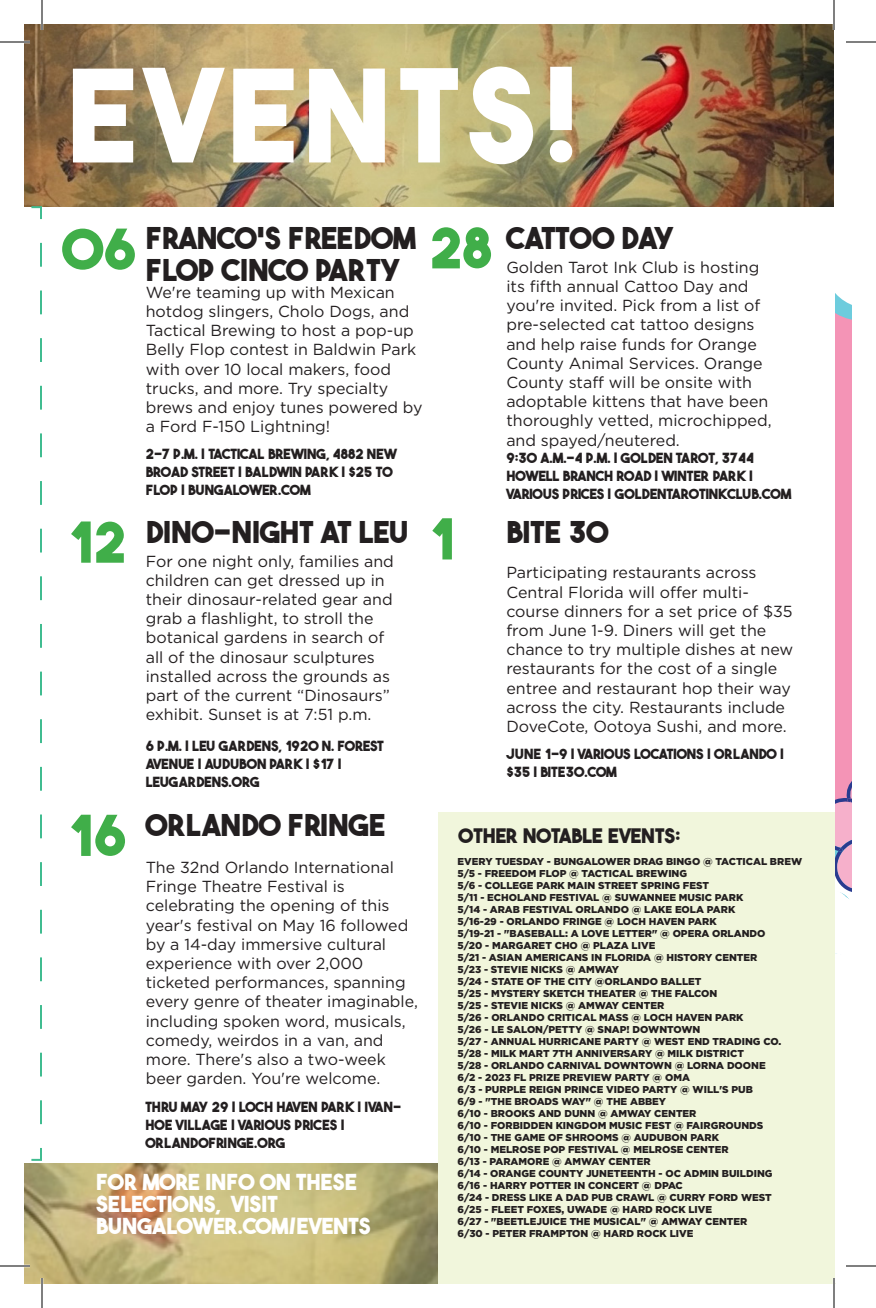
<style>
.page{position:relative;width:876px;height:1308px;background:#fff}
.page>*{position:absolute;margin:0;border:0;box-sizing:border-box;transform-origin:0 0}
.t1{font:700 128px "The Bold Font";letter-spacing:.06em;color:#fff}
.t2{font:700 56px "The Bold Font";color:#40ae49}
.t3{font:700 30px "The Bold Font";color:#231f20}
.t4{font:700 22px "The Bold Font";color:#fff}
.t5{font:700 20px "The Bold Font";color:#231f20}
.body_copy{font:16px/19.2px "Gotham";color:#231f20}
.t6{font:700 14px/18px "The Bold Font";color:#231f20}
.t7{font:900 10px "Gotham";color:#231f20}
</style>
<div class="page">
<img style="left:24px;top:1164px;width:414px;height:120px">
<div style="left:438px;top:812px;width:397px;height:472px;background:#f1f6dc"></div>
<img style="left:24px;top:24px;width:810px;height:182px">
<svg style="left:24px;top:205px;width:19px;height:956px"></svg>
<svg style="left:835px;top:293px;width:17px;height:661px;background:#eba1c0"></svg>
<hr style="left:0;top:41px;width:30px;height:2px;background:#fff">
<hr style="left:0;top:1265px;width:30px;height:2px;background:#fff">
<hr style="left:41px;top:0;width:2px;height:30px;background:#fff">
<hr style="left:41px;top:1278px;width:2px;height:30px;background:#fff">
<hr style="left:833px;top:0;width:2px;height:30px;background:#fff">
<hr style="left:833px;top:1278px;width:2px;height:30px;background:#fff">
<hr style="left:0;top:42px;width:30px;height:1px;background:#000">
<hr style="left:846px;top:42px;width:30px;height:1px;background:#000">
<hr style="left:0;top:1266px;width:30px;height:1px;background:#000">
<hr style="left:846px;top:1266px;width:30px;height:1px;background:#000">
<hr style="left:42px;top:0;width:1px;height:30px;background:#000">
<hr style="left:42px;top:1278px;width:1px;height:30px;background:#000">
<hr style="left:834px;top:0;width:1px;height:30px;background:#000">
<hr style="left:834px;top:1278px;width:1px;height:30px;background:#000">
<p class="t1" style="left:67px;top:36px;width:514px">EVENTS!</p>
<p class="t2" style="left:62px;top:214px;width:76px">06</p>
<p class="t2" style="left:68px;top:507px;width:60px">12</p>
<p class="t3" style="left:146px;top:219px;width:272px">FRANCO'S FREEDOM</p>
<p class="t3" style="left:506px;top:219px;width:170px">CATTOO DAY</p>
<p class="t3" style="left:146px;top:251px;width:257px">FLOP CINCO PARTY</p>
<p class="t2" style="left:430px;top:213px;width:64px">28</p>
<p class="body_copy" style="left:506px;top:257px;width:267px">Golden Tarot Ink Club is hosting its fifth annual Cattoo Day and you're invited. Pick from a list of pre-selected cat tattoo designs and help raise funds for Orange<br>County Animal Services. Orange<br>County staff will be onsite with adoptable kittens that have been thoroughly vetted, microchipped, and spayed/neutered.</p>
<p class="t6" style="left:506px;top:448px;width:286px">9:30 A.M.-4 P.M. | GOLDEN TAROT, 3744<br>HOWELL BRANCH ROAD | WINTER PARK |<br>VARIOUS PRICES | GOLDENTAROTINKCLUB.COM</p>
<p class="body_copy" style="left:146px;top:282px;width:278px">We're teaming up with Mexican hotdog slingers, Cholo Dogs, and<br>Tactical Brewing to host a pop-up<br>Belly Flop contest in Baldwin Park with over 10 local makers, food trucks, and more. Try specialty brews and enjoy tunes powered by a Ford F-150 Lightning!</p>
<p class="t6" style="left:146px;top:444px;width:253px">2-7 P.M. | TACTICAL BREWING, 4882 NEW<br>BROAD STREET | BALDWIN PARK | $25 TO<br>FLOP | BUNGALOWER.COM</p>
<p class="t3" style="left:146px;top:514px;width:264px">DINO-NIGHT AT LEU</p>
<p class="body_copy" style="left:146px;top:551px;width:250px">For one night only, families and children can get dressed up in their dinosaur-related gear and grab a flashlight, to stroll the botanical gardens in search of all of the dinosaur sculptures installed across the grounds as part of the current “Dinosaurs” exhibit. Sunset is at 7:51 p.m.</p>
<p class="t6" style="left:146px;top:736px;width:240px">6 P.M. | LEU GARDENS, 1920 N. FOREST<br>AVENUE | AUDUBON PARK | $17 |<br>LEUGARDENS.ORG</p>
<p class="t2" style="left:430px;top:504px;width:27px">1</p>
<p class="t3" style="left:506px;top:514px;width:104px">BITE 30</p>
<p class="body_copy" style="left:506px;top:563px;width:288px">Participating restaurants across Central Florida will offer multi&shy;course dinners for a set price of $35 from June 1-9. Diners will get the chance to try multiple dishes at new restaurants for the cost of a single entree and restaurant hop their way across the city. Restaurants include DoveCote, Ootoya Sushi, and more.</p>
<p class="t6" style="left:506px;top:744px;width:279px">JUNE 1-9 | VARIOUS LOCATIONS | ORLANDO | $35 | BITE30.COM</p>
<p class="t2" style="left:68px;top:801px;width:60px">16</p>
<p class="t3" style="left:145px;top:807px;width:242px">ORLANDO FRINGE</p>
<p class="body_copy" style="left:146px;top:857px;width:274px">The 32nd Orlando International<br>Fringe Theatre Festival is celebrating the opening of this year's festival on May 16 followed by a 14-day immersive cultural experience with over 2,000 ticketed performances, spanning every genre of theater imaginable, including spoken word, musicals, comedy, weirdos in a van, and more. There's also a two-week beer garden. You're welcome.</p>
<p class="t6" style="left:145px;top:1097px;width:257px">THRU MAY 29 | LOCH HAVEN PARK | IVAN-<br>HOE VILLAGE | VARIOUS PRICES |<br>ORLANDOFRINGE.ORG</p>
<p class="t4" style="left:96px;top:1169px;width:263px">FOR MORE INFO ON THESE</p>
<p class="t4" style="left:96px;top:1191px;width:183px">SELECTIONS, VISIT</p>
<p class="t4" style="left:96px;top:1213px;width:276px">BUNGALOWER.COM/EVENTS</p>
<p class="t5" style="left:459px;top:823px;width:224px">OTHER NOTABLE EVENTS:</p>
<p class="t7" style="left:458px;top:855px;width:346px">EVERY TUESDAY - BUNGALOWER DRAG BINGO @ TACTICAL BREW</p>
<p class="t7" style="left:458px;top:867px;width:231px">5/5 - FREEDOM FLOP @ TACTICAL BREWING</p>
<p class="t7" style="left:458px;top:879px;width:253px">5/6 - COLLEGE PARK MAIN STREET SPRING FEST</p>
<p class="t7" style="left:458px;top:891px;width:287px">5/11 - ECHOLAND FESTIVAL @ SUWANNEE MUSIC PARK</p>
<p class="t7" style="left:458px;top:903px;width:279px">5/14 - ARAB FESTIVAL ORLANDO @ LAKE EOLA PARK</p>
<p class="t7" style="left:458px;top:915px;width:261px">5/16-29 - ORLANDO FRINGE @ LOCH HAVEN PARK</p>
<p class="t7" style="left:458px;top:927px;width:309px">5/19-21 - "BASEBALL: A LOVE LETTER" @ OPERA ORLANDO</p>
<p class="t7" style="left:458px;top:939px;width:199px">5/20 - MARGARET CHO @ PLAZA LIVE</p>
<p class="t7" style="left:458px;top:951px;width:301px">5/21 - ASIAN AMERICANS IN FLORIDA @ HISTORY CENTER</p>
<p class="t7" style="left:458px;top:963px;width:163px">5/23 - STEVIE NICKS @ AMWAY</p>
<p class="t7" style="left:458px;top:975px;width:245px">5/24 - STATE OF THE CITY @ORLANDO BALLET</p>
<p class="t7" style="left:458px;top:987px;width:261px">5/25 - MYSTERY SKETCH THEATER @ THE FALCON</p>
<p class="t7" style="left:458px;top:999px;width:208px">5/25 - STEVIE NICKS @ AMWAY CENTER</p>
<p class="t7" style="left:458px;top:1011px;width:288px">5/26 - ORLANDO CRITICAL MASS @ LOCH HAVEN PARK</p>
<p class="t7" style="left:458px;top:1023px;width:244px">5/26 - LE SALON/PETTY @ SNAP! DOWNTOWN</p>
<p class="t7" style="left:458px;top:1035px;width:325px">5/27 - ANNUAL HURRICANE PARTY @ WEST END TRADING CO.</p>
<p class="t7" style="left:458px;top:1047px;width:288px">5/28 - MILK MART 7TH ANNIVERSARY @ MILK DISTRICT</p>
<p class="t7" style="left:458px;top:1059px;width:310px">5/28 - ORLANDO CARNIVAL DOWNTOWN @ LORNA DOONE</p>
<p class="t7" style="left:458px;top:1071px;width:234px">6/2 - 2023 FL PRIZE PREVIEW PARTY @ OMA</p>
<p class="t7" style="left:458px;top:1083px;width:297px">6/3 - PURPLE REIGN PRINCE VIDEO PARTY @ WILL'S PUB</p>
<p class="t7" style="left:458px;top:1095px;width:210px">6/9 - "THE BROADS WAY" @ THE ABBEY</p>
<p class="t7" style="left:458px;top:1107px;width:240px">6/10 - BROOKS AND DUNN @ AMWAY CENTER</p>
<p class="t7" style="left:458px;top:1119px;width:307px">6/10 - FORBIDDEN KINGDOM MUSIC FEST @ FAIRGROUNDS</p>
<p class="t7" style="left:458px;top:1131px;width:263px">6/10 - THE GAME OF SHROOMS @ AUDUBON PARK</p>
<p class="t7" style="left:458px;top:1143px;width:273px">6/10 - MELROSE POP FESTIVAL @ MELROSE CENTER</p>
<p class="t7" style="left:458px;top:1155px;width:195px">6/13 - PARAMORE @ AMWAY CENTER</p>
<p class="t7" style="left:458px;top:1167px;width:316px">6/14 - ORANGE COUNTY JUNETEENTH - OC ADMIN BUILDING</p>
<p class="t7" style="left:458px;top:1179px;width:227px">6/16 - HARRY POTTER IN CONCERT @ DPAC</p>
<p class="t7" style="left:458px;top:1191px;width:316px">6/24 - DRESS LIKE A DAD PUB CRAWL @ CURRY FORD WEST</p>
<p class="t7" style="left:458px;top:1203px;width:256px">6/25 - FLEET FOXES, UWADE @ HARD ROCK LIVE</p>
<p class="t7" style="left:458px;top:1215px;width:291px">6/27 - "BEETLEJUICE THE MUSICAL" @ AMWAY CENTER</p>
<p class="t7" style="left:458px;top:1227px;width:237px">6/30 - PETER FRAMPTON @ HARD ROCK LIVE</p>
</div>
